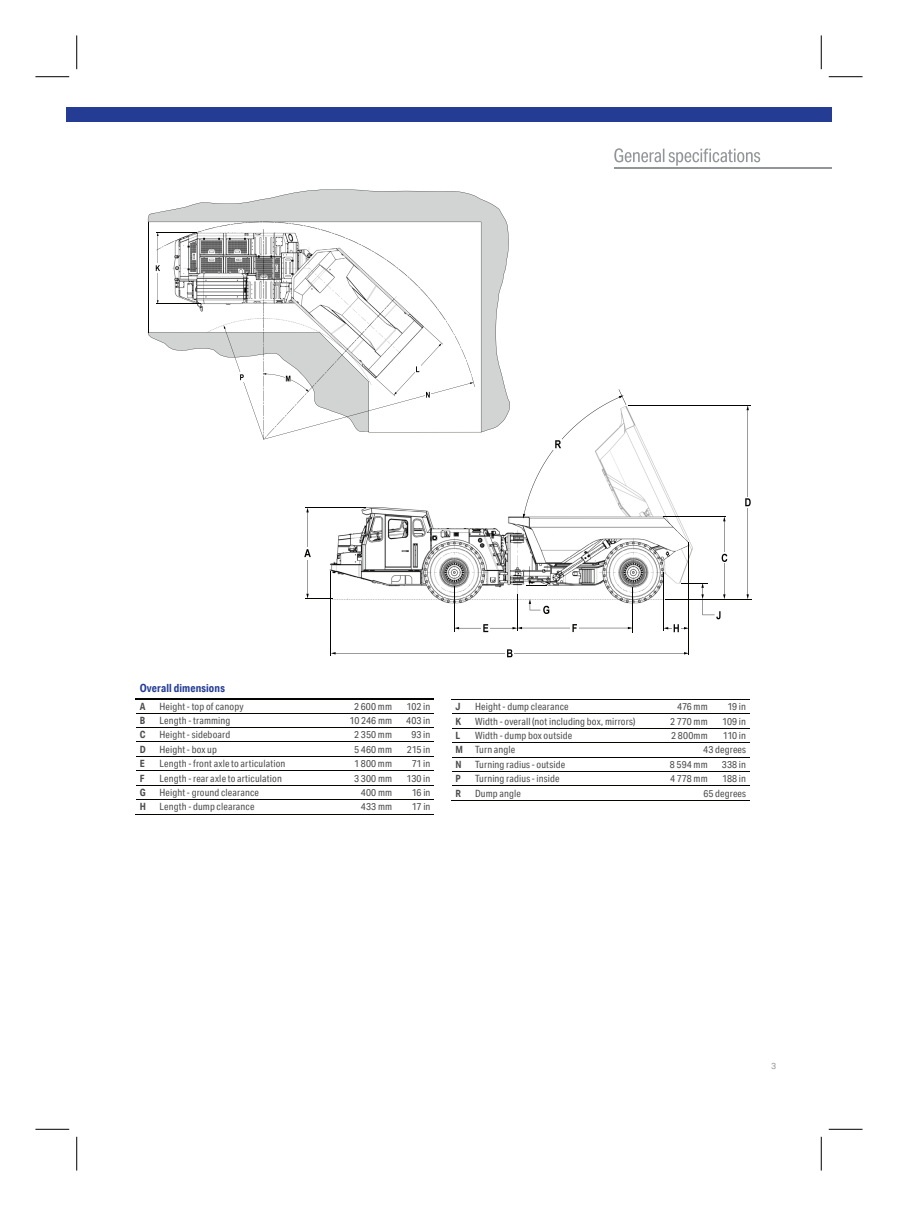
<style>
.page{position:relative;width:898px;height:1206px;background:#fff}
.page>*{position:absolute;margin:0;border:0;box-sizing:border-box;transform-origin:0 0}
.t1{font:700 11.25px "Aktiv Grotesk Cd";letter-spacing:.01em;color:#253c94}
.t2{font:10px "Aktiv Grotesk Cd";letter-spacing:.015em;color:#4d4d4f}
.t3{font:700 10px "Aktiv Grotesk Cd";color:#4d4d4f}
.t4{font:8.75px "Aktiv Grotesk";color:#939698}
.s1{font-weight:700}
</style>
<div class="page">
<svg style="left:614px;top:148px;width:146px;height:18px"></svg>
<hr style="left:614px;top:167px;width:217px;height:2px;background:#939698">
<svg style="left:136px;top:713px;width:20px;height:1px"></svg>
<hr style="left:156px;top:713px;width:175px;height:1px;background:#040503">
<hr style="left:331px;top:713px;width:64px;height:1px;background:#040503">
<hr style="left:395px;top:713px;width:38px;height:1px;background:#040503">
<svg style="left:136px;top:727px;width:20px;height:1px"></svg>
<hr style="left:156px;top:727px;width:175px;height:1px;background:#040503">
<hr style="left:331px;top:727px;width:64px;height:1px;background:#040503">
<hr style="left:395px;top:727px;width:38px;height:1px;background:#040503">
<hr style="left:156px;top:742px;width:175px;height:1px;background:#040503">
<hr style="left:331px;top:742px;width:64px;height:1px;background:#040503">
<hr style="left:395px;top:742px;width:38px;height:1px;background:#040503">
<svg style="left:136px;top:756px;width:20px;height:1px"></svg>
<hr style="left:156px;top:756px;width:175px;height:1px;background:#040503">
<hr style="left:331px;top:756px;width:64px;height:1px;background:#040503">
<hr style="left:395px;top:756px;width:38px;height:1px;background:#040503">
<svg style="left:136px;top:770px;width:20px;height:1px"></svg>
<hr style="left:156px;top:770px;width:175px;height:1px;background:#040503">
<hr style="left:331px;top:770px;width:64px;height:1px;background:#040503">
<hr style="left:395px;top:770px;width:38px;height:1px;background:#040503">
<svg style="left:136px;top:785px;width:20px;height:1px"></svg>
<hr style="left:156px;top:785px;width:175px;height:1px;background:#040503">
<hr style="left:331px;top:785px;width:64px;height:1px;background:#040503">
<hr style="left:395px;top:785px;width:38px;height:1px;background:#040503">
<svg style="left:136px;top:799px;width:20px;height:1px"></svg>
<hr style="left:156px;top:799px;width:175px;height:1px;background:#040503">
<hr style="left:331px;top:799px;width:64px;height:1px;background:#040503">
<hr style="left:395px;top:799px;width:38px;height:1px;background:#040503">
<svg style="left:136px;top:814px;width:20px;height:1px"></svg>
<hr style="left:156px;top:814px;width:175px;height:1px;background:#040503">
<hr style="left:331px;top:814px;width:64px;height:1px;background:#040503">
<hr style="left:395px;top:814px;width:39px;height:1px;background:#040503">
<svg style="left:136px;top:698px;width:20px;height:1px"></svg>
<hr style="left:156px;top:698px;width:175px;height:1px;background:#040503">
<hr style="left:331px;top:698px;width:64px;height:1px;background:#040503">
<hr style="left:395px;top:698px;width:39px;height:1px;background:#040503">
<svg style="left:451px;top:699px;width:20px;height:1px"></svg>
<hr style="left:471px;top:699px;width:175px;height:1px;background:#040503">
<hr style="left:646px;top:699px;width:65px;height:1px;background:#040503">
<hr style="left:711px;top:699px;width:39px;height:1px;background:#040503">
<svg style="left:452px;top:713px;width:19px;height:1px"></svg>
<hr style="left:471px;top:713px;width:175px;height:1px;background:#040503">
<hr style="left:646px;top:713px;width:65px;height:1px;background:#040503">
<hr style="left:711px;top:713px;width:38px;height:1px;background:#040503">
<svg style="left:452px;top:728px;width:19px;height:1px"></svg>
<hr style="left:471px;top:728px;width:175px;height:1px;background:#040503">
<hr style="left:646px;top:728px;width:65px;height:1px;background:#040503">
<hr style="left:711px;top:728px;width:38px;height:1px;background:#040503">
<svg style="left:452px;top:742px;width:19px;height:1px"></svg>
<hr style="left:471px;top:742px;width:175px;height:1px;background:#040503">
<hr style="left:646px;top:742px;width:65px;height:1px;background:#040503">
<hr style="left:711px;top:742px;width:38px;height:1px;background:#040503">
<svg style="left:452px;top:757px;width:19px;height:1px"></svg>
<hr style="left:471px;top:757px;width:175px;height:1px;background:#040503">
<hr style="left:646px;top:757px;width:65px;height:1px;background:#040503">
<hr style="left:711px;top:757px;width:38px;height:1px;background:#040503">
<svg style="left:452px;top:771px;width:19px;height:1px"></svg>
<hr style="left:471px;top:771px;width:175px;height:1px;background:#040503">
<hr style="left:646px;top:771px;width:65px;height:1px;background:#040503">
<hr style="left:711px;top:771px;width:38px;height:1px;background:#040503">
<svg style="left:452px;top:785px;width:19px;height:1px"></svg>
<hr style="left:471px;top:785px;width:175px;height:1px;background:#040503">
<hr style="left:646px;top:785px;width:65px;height:1px;background:#040503">
<hr style="left:711px;top:785px;width:38px;height:1px;background:#040503">
<svg style="left:451px;top:800px;width:20px;height:1px"></svg>
<hr style="left:471px;top:800px;width:175px;height:1px;background:#040503">
<hr style="left:646px;top:800px;width:65px;height:1px;background:#040503">
<hr style="left:711px;top:800px;width:39px;height:1px;background:#040503">
<img style="left:649px;top:454px;width:21px;height:45px">
<img style="left:332px;top:499px;width:346px;height:104px">
<hr style="left:454px;top:586px;width:1px;height:45px;background:#040503">
<hr style="left:517px;top:595px;width:1px;height:36px;background:#040503">
<hr style="left:632px;top:587px;width:1px;height:45px;background:#040503">
<svg style="left:526px;top:566px;width:21px;height:20px"></svg>
<hr style="left:330px;top:571px;width:1px;height:84px;background:#040503">
<hr style="left:688px;top:543px;width:1px;height:112px;background:#040503">
<hr style="left:665px;top:599px;width:86px;height:1px;background:#040503">
<hr style="left:628px;top:405px;width:122px;height:1px;background:#040503">
<hr style="left:305px;top:507px;width:61px;height:1px;background:#040503">
<svg style="left:331px;top:649px;width:357px;height:8px"></svg>
<svg style="left:304px;top:508px;width:28px;height:91px"></svg>
<svg style="left:454px;top:624px;width:178px;height:8px"></svg>
<svg style="left:528px;top:599px;width:21px;height:15px"></svg>
<svg style="left:745px;top:406px;width:5px;height:193px"></svg>
<svg style="left:523px;top:389px;width:126px;height:130px"></svg>
<svg style="left:663px;top:516px;width:64px;height:116px"></svg>
<svg style="left:148px;top:189px;width:362px;height:243px;fill:#d2d3d3"></svg>
<hr style="left:148px;top:222px;width:1px;height:110px;background:#040503">
<hr style="left:369px;top:432px;width:112px;height:1px;background:#040503">
<svg style="left:156px;top:222px;width:319px;height:165px"></svg>
<svg style="left:148px;top:229px;width:325px;height:210px"></svg>
<div style="left:66px;top:108px;width:765px;height:14px;background:#253c94"></div>
<hr style="left:35px;top:76px;width:34px;height:1px;background:#000">
<hr style="left:828px;top:76px;width:34px;height:1px;background:#000">
<hr style="left:35px;top:1129px;width:34px;height:1px;background:#000">
<hr style="left:828px;top:1129px;width:34px;height:1px;background:#000">
<hr style="left:76px;top:35px;width:1px;height:34px;background:#000">
<hr style="left:76px;top:1137px;width:1px;height:33px;background:#000">
<hr style="left:821px;top:35px;width:1px;height:34px;background:#000">
<hr style="left:821px;top:1137px;width:1px;height:33px;background:#000">
<p class="t1" style="left:140px;top:681px;width:87px">Overall dimensions</p>
<p class="t3" style="left:140px;top:700px;width:7px">A</p>
<p class="t2" style="left:159px;top:700px;width:86px">Height - top of canopy</p>
<p class="t2" style="left:354px;top:700px;width:39px">2 600 mm</p>
<p class="t2" style="left:406px;top:700px;width:25px">102 in</p>
<p class="t3" style="left:140px;top:714px;width:7px">B</p>
<p class="t2" style="left:159px;top:714px;width:72px">Length - tramming</p>
<p class="t2" style="left:349px;top:714px;width:44px">10 246 mm</p>
<p class="t2" style="left:406px;top:714px;width:26px">403 in</p>
<p class="t3" style="left:140px;top:728px;width:7px">C</p>
<p class="t2" style="left:159px;top:729px;width:72px">Height - sideboard</p>
<p class="t2" style="left:354px;top:729px;width:39px">2 350 mm</p>
<p class="t2" style="left:411px;top:729px;width:20px">93 in</p>
<p class="t3" style="left:140px;top:743px;width:8px">D</p>
<p class="t2" style="left:159px;top:743px;width:59px">Height - box up</p>
<p class="t2" style="left:354px;top:743px;width:40px">5 460 mm</p>
<p class="t2" style="left:407px;top:743px;width:25px">215 in</p>
<p class="t3" style="left:140px;top:757px;width:7px">E</p>
<p class="t2" style="left:159px;top:758px;width:127px">Length - front axle to articulation</p>
<p class="t2" style="left:354px;top:758px;width:39px">1 800 mm</p>
<p class="t2" style="left:411px;top:758px;width:20px">71 in</p>
<p class="t3" style="left:140px;top:772px;width:6px">F</p>
<p class="t2" style="left:159px;top:772px;width:124px">Length - rear axle to articulation</p>
<p class="t2" style="left:354px;top:772px;width:39px">3 300 mm</p>
<p class="t2" style="left:406px;top:772px;width:25px">130 in</p>
<p class="t3" style="left:140px;top:786px;width:7px">G</p>
<p class="t2" style="left:159px;top:786px;width:101px">Height - ground clearance</p>
<p class="t2" style="left:360px;top:786px;width:33px">400 mm</p>
<p class="t2" style="left:412px;top:786px;width:20px">16 in</p>
<p class="t3" style="left:140px;top:800px;width:8px">H</p>
<p class="t2" style="left:159px;top:801px;width:96px">Length - dump clearance</p>
<p class="t2" style="left:361px;top:801px;width:33px">433 mm</p>
<p class="t2" style="left:412px;top:801px;width:20px">17 in</p>
<p class="t3" style="left:455px;top:700px;width:7px">J</p>
<p class="t2" style="left:475px;top:701px;width:95px">Height - dump clearance</p>
<p class="t2" style="left:677px;top:701px;width:32px">476 mm</p>
<p class="t2" style="left:727px;top:701px;width:20px">19 in</p>
<p class="t3" style="left:455px;top:715px;width:7px">K</p>
<p class="t2" style="left:475px;top:715px;width:162px">Width - overall (not including box, mirrors)</p>
<p class="t2" style="left:670px;top:715px;width:39px">2 770 mm</p>
<p class="t2" style="left:722px;top:715px;width:26px">109 in</p>
<p class="t3" style="left:455px;top:729px;width:6px">L</p>
<p class="t2" style="left:475px;top:729px;width:99px">Width - dump box outside</p>
<p class="t2" style="left:671px;top:729px;width:38px">2 800mm</p>
<p class="t2" style="left:722px;top:729px;width:25px">110 in</p>
<p class="t2" style="left:455px;top:744px;width:61px"><span class="s1">M</span> Turn angle</p>
<p class="t2" style="left:703px;top:744px;width:44px">43 degrees</p>
<p class="t3" style="left:455px;top:758px;width:8px">N</p>
<p class="t2" style="left:475px;top:758px;width:92px">Turning radius - outside</p>
<p class="t2" style="left:669px;top:758px;width:39px">8 594 mm</p>
<p class="t2" style="left:721px;top:758px;width:26px">338 in</p>
<p class="t3" style="left:455px;top:772px;width:7px">P</p>
<p class="t2" style="left:475px;top:773px;width:86px">Turning radius - inside</p>
<p class="t2" style="left:670px;top:773px;width:39px">4 778 mm</p>
<p class="t2" style="left:722px;top:773px;width:26px">188 in</p>
<p class="t3" style="left:455px;top:787px;width:7px">R</p>
<p class="t2" style="left:475px;top:787px;width:47px">Dump angle</p>
<p class="t2" style="left:703px;top:787px;width:44px">65 degrees</p>
<p class="t4" style="left:771px;top:1061px;width:7px">3</p>
</div>
